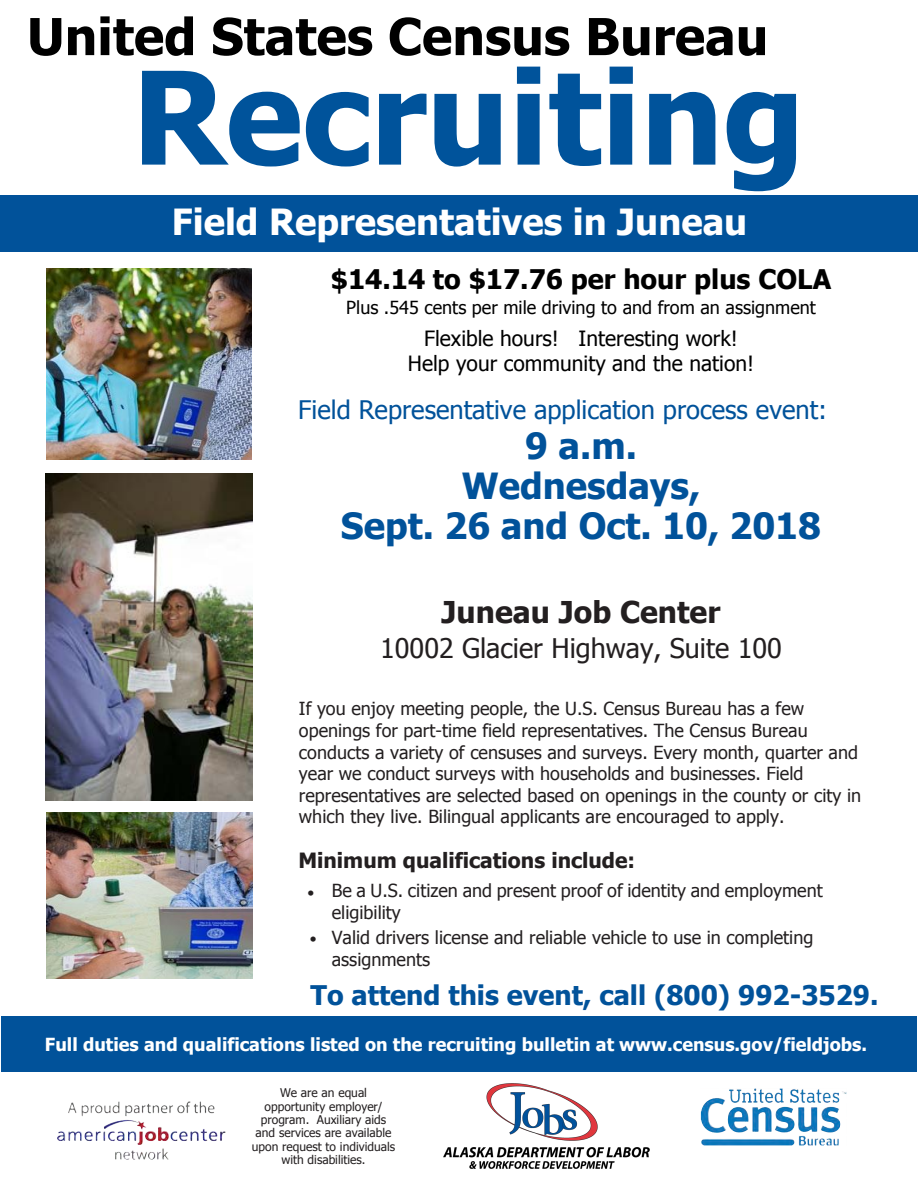
<style>
.page{position:relative;width:918px;height:1188px;background:#fff}
.page>*{position:absolute;margin:0;border:0;box-sizing:border-box;transform-origin:0 0}
.t1{font:700 129px "Tahoma";color:#00539b}
.t2{font:700 51px "Tahoma";color:#000}
.t3{font:700 36px/40.2px "Tahoma";color:#01529a;text-align:center}
.t4{font:700 36px "Tahoma";color:#fff}
.t5{font:700 30px "Tahoma";color:#231f20}
.t6{font:700 27px "Tahoma";color:#01529a}
.t7{font:700 27px "Tahoma";color:#000}
.t8{font:27px "Tahoma";color:#231f20}
.t9{font:25.5px "Tahoma";color:#01529a}
.t10{font:21px/25.2px "Tahoma";color:#000;text-align:center}
.t11{font:700 21px "Tahoma";color:#231f20}
.t12{font:18px/21.6px "Tahoma";color:#231f20}
.t13{font:700 18px "Tahoma";color:#fff}
.t14{font:18px "Tahoma";color:#000}
.t15{font:15px "Tahoma";color:#231f20}
.t16{font:12px/13.4px "Tahoma";color:#231f20;text-align:center}
.s1{font-style:inherit}
.s2{font-size:15px}
</style>
<div class="page">
<img style="left:701px;top:1088px;width:145px;height:57px">
<img style="left:113px;top:1102px;width:93px;height:12px">
<div style="left:0;top:195px;width:918px;height:57px;background:#01529a"></div>
<div style="left:1px;top:1016px;width:916px;height:55px;background:#01529a"></div>
<img style="left:46px;top:474px;width:206px;height:327px">
<img style="left:443px;top:1084px;width:207px;height:85px">
<img style="left:47px;top:269px;width:204px;height:190px">
<img style="left:47px;top:813px;width:205px;height:166px">
<h2 class="t2" style="left:27px;top:1px;width:743px">United States Census Bureau</h2>
<h1 class="t1" style="left:132px;top:27px;width:674px">Recruiting</h1>
<h3 class="t4" style="left:172px;top:197px;width:577px">Field Representatives in Juneau</h3>
<h3 class="t7" style="left:331px;top:260px;width:502px">$1<span class="s1">4</span>.<span class="s1">1</span>4 to $17.7<span class="s1">6</span> per hour plus COLA</h3>
<p class="t14" style="left:346px;top:296px;width:471px">Plus .545 cents per mile driving to and from an assignment</p>
<p class="t10" style="left:408px;top:325px;width:348px">Flexible hours! Interesting work!<br>Help your community and the nation!</p>
<h3 class="t9" style="left:298px;top:393px;width:530px">Field Representative application process event:</h3>
<h3 class="t3" style="left:341px;top:424px;width:482px">9 a.m.<br>Wednesdays,<br>Sept. 26 and Oct. 10, <span class="s1">2018</span></h3>
<h3 class="t5" style="left:442px;top:592px;width:280px">Juneau Job Center</h3>
<h3 class="t8" style="left:380px;top:630px;width:403px">10002 Glacier Highway, Suite 100</h3>
<p class="t12" style="left:299px;top:697px;width:564px">If you enjoy meeting people, the U.S. Census Bureau has a few openings for part-time field representatives. The Census Bureau conducts a variety of censuses and surveys. Every month, quarter and year we conduct surveys with households and businesses. Field representatives are selected based on openings in the county or city in which they live. Bilingual applicants are encouraged to apply.</p>
<p class="t11" style="left:298px;top:846px;width:338px">Minimum qualifications include:</p>
<p class="t12" style="left:332px;top:879px;width:492px;text-indent:-24px"><span class="s2">•</span> Be a U.S. citizen and present proof of identity and employment eligibility</p>
<p class="t12" style="left:332px;top:926px;width:483px">Valid drivers license and reliable vehicle to use in completing assignments</p>
<p class="t6" style="left:311px;top:976px;width:570px">To attend this event, call (800) 992-3529.</p>
<p class="t15" style="left:310px;top:929px;width:8px">•</p>
<p class="t13" style="left:45px;top:1032px;width:824px">Full duties and qualifications listed on the recruiting bulletin at www.census.gov/fieldjobs.</p>
<p class="t16" style="left:252px;top:1086px;width:145px">We are an equal opportunity employer/ program. Auxiliary aids and services are available upon request to individuals with disabilities.</p>
</div>
